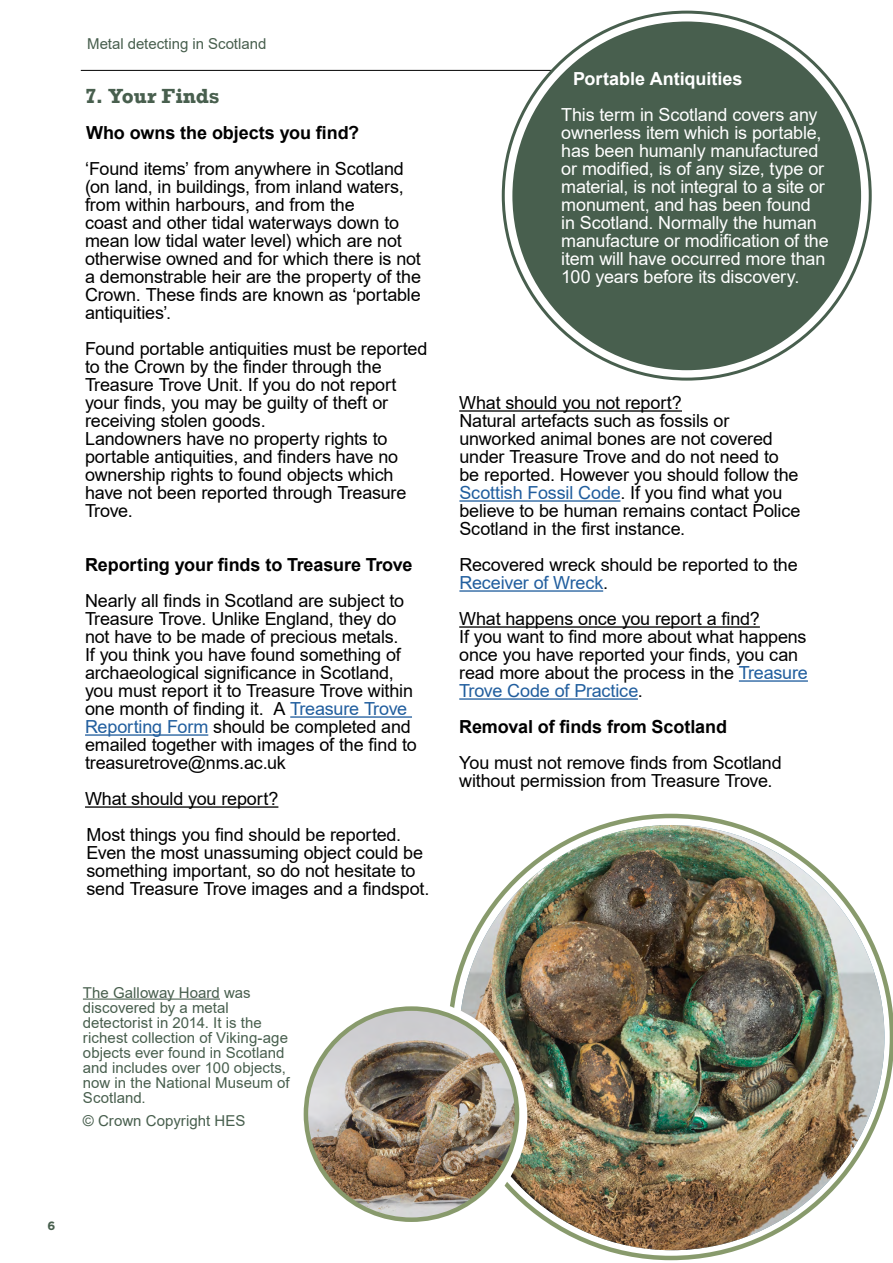
<style>
.page{position:relative;width:893px;height:1263px;background:#fff}
.page>*{position:absolute;margin:0;border:0;box-sizing:border-box;transform-origin:0 0}
.Heading_2{font:700 21px "Rockwell";letter-spacing:-.005em;color:#485f4e}
.body{font:18px/18px "Arial";letter-spacing:-.01em;color:#000}
.body-2{font:18px/18px "Arial";letter-spacing:-.01em;color:#fff}
.Heading_3{font:700 18px "Arial";letter-spacing:-.005em;color:#000}
.Heading_4{font:18px "Arial";letter-spacing:-.01em;color:#000}
.Heading_3-2{font:700 18px "Arial";color:#fff}
.t1{font:15px/15px "Arial";letter-spacing:.005em;color:#485f4e}
.t2{font:700 12px "Gotham";color:#485f4e}
.s1{color:#215e9e}
</style>
<div class="page">
<hr style="left:81px;top:70px;width:723px;height:1px;background:#000">
<svg style="left:503px;top:12px;width:367px;height:367px"></svg>
<div style="left:512px;top:22px;width:349px;height:348px;background:#485f4e;border-radius:50%"></div>
<hr style="left:290px;top:716px;width:122px;height:2px;background:#215e9e">
<hr style="left:85px;top:734px;width:123px;height:2px;background:#215e9e">
<hr style="left:85px;top:806px;width:193px;height:2px;background:#000">
<hr style="left:459px;top:410px;width:223px;height:2px;background:#000">
<hr style="left:459px;top:500px;width:161px;height:2px;background:#215e9e">
<hr style="left:459px;top:590px;width:144px;height:2px;background:#215e9e">
<hr style="left:459px;top:626px;width:301px;height:2px;background:#000">
<hr style="left:739px;top:680px;width:69px;height:2px;background:#215e9e">
<hr style="left:459px;top:698px;width:179px;height:2px;background:#215e9e">
<hr style="left:83px;top:998px;width:137px;height:2px;background:#485f4e">
<svg style="left:450px;top:814px;width:443px;height:446px"></svg>
<img style="left:459px;top:825px;width:425px;height:425px;border-radius:213px">
<svg style="left:293px;top:999px;width:234px;height:234px"></svg>
<img style="left:306px;top:1008px;width:211px;height:212px;border-radius:106px">
<p class="t1" style="left:87px;top:36px;width:181px">Metal detecting in Scotland</p>
<h2 class="Heading_2" style="left:85px;top:83px;width:136px">7. Your Finds</h2>
<h3 class="Heading_3" style="left:86px;top:120px;width:275px">Who owns the objects you find?</h3>
<p class="body" style="left:85px;top:160px;width:337px">‘Found items’ from anywhere in Scotland (on land, in buildings, from inland waters, from within harbours, and from the<br>coast and other tidal waterways down to mean low tidal water level) which are not otherwise owned and for which there is not a demonstrable heir are the property of the Crown. These finds are known as ‘portable antiquities’.</p>
<p class="body" style="left:85px;top:340px;width:344px">Found portable antiquities must be reported to the Crown by the finder through the Treasure Trove Unit. If you do not report your finds, you may be guilty of theft or receiving stolen goods.</p>
<p class="body" style="left:85px;top:430px;width:323px">Landowners have no property rights to portable antiquities, and finders have no ownership rights to found objects which have not been reported through Treasure Trove.</p>
<h3 class="Heading_3" style="left:85px;top:552px;width:329px">Reporting your finds to Treasure Trove</h3>
<p class="body" style="left:85px;top:592px;width:333px">Nearly all finds in Scotland are subject to Treasure Trove. Unlike England, they do not have to be made of precious metals.<br>If you think you have found something of archaeological significance in Scotland, you must report it to Treasure Trove within one month of finding it. A <span class="s1">Treasure Trove Reporting Form</span> should be completed and emailed together with images of the find to treasuretrove@nms.ac.uk</p>
<h4 class="Heading_4" style="left:85px;top:786px;width:195px">What should you report?</h4>
<p class="body" style="left:86px;top:826px;width:344px">Most things you find should be reported.<br>Even the most unassuming object could be something important, so do not hesitate to send Treasure Trove images and a findspot.</p>
<h3 class="Heading_3-2" style="left:573px;top:66px;width:171px">Portable Antiquities</h3>
<p class="body-2" style="left:561px;top:106px;width:269px">This term in Scotland covers any ownerless item which is portable, has been humanly manufactured or modified, is of any size, type or material, is not integral to a site or monument, and has been found in Scotland. Normally the human manufacture or modification of the item will have occurred more than<br>100 years before its discovery.</p>
<h4 class="Heading_4" style="left:459px;top:390px;width:224px">What should you not report?</h4>
<p class="body" style="left:459px;top:412px;width:343px">Natural artefacts such as fossils or unworked animal bones are not covered under Treasure Trove and do not need to be reported. However you should follow the <span class="s1">Scottish Fossil Code</span>. If you find what you believe to be human remains contact Police Scotland in the first instance.</p>
<p class="body" style="left:459px;top:556px;width:340px">Recovered wreck should be reported to the<br><span class="s1">Receiver of Wreck</span>.</p>
<h4 class="Heading_4" style="left:459px;top:606px;width:302px">What happens once you report a find?</h4>
<p class="body" style="left:459px;top:628px;width:350px">If you want to find more about what happens once you have reported your finds, you can read more about the process in the <span class="s1">Treasure Trove Code of Practice</span>.</p>
<h3 class="Heading_3" style="left:459px;top:714px;width:269px">Removal of finds from Scotland</h3>
<p class="body" style="left:459px;top:754px;width:324px">You must not remove finds from Scotland without permission from Treasure Trove.</p>
<p class="t1" style="left:83px;top:985px;width:208px">The Galloway Hoard was discovered by a metal detectorist in 2014. It is the richest collection of Viking-age objects ever found in Scotland and includes over 100 objects, now in the National Museum of<br>Scotland.</p>
<p class="t1" style="left:83px;top:1113px;width:164px">© Crown Copyright HES</p>
<p class="t2" style="left:48px;top:1217px;width:9px">6</p>
</div>
